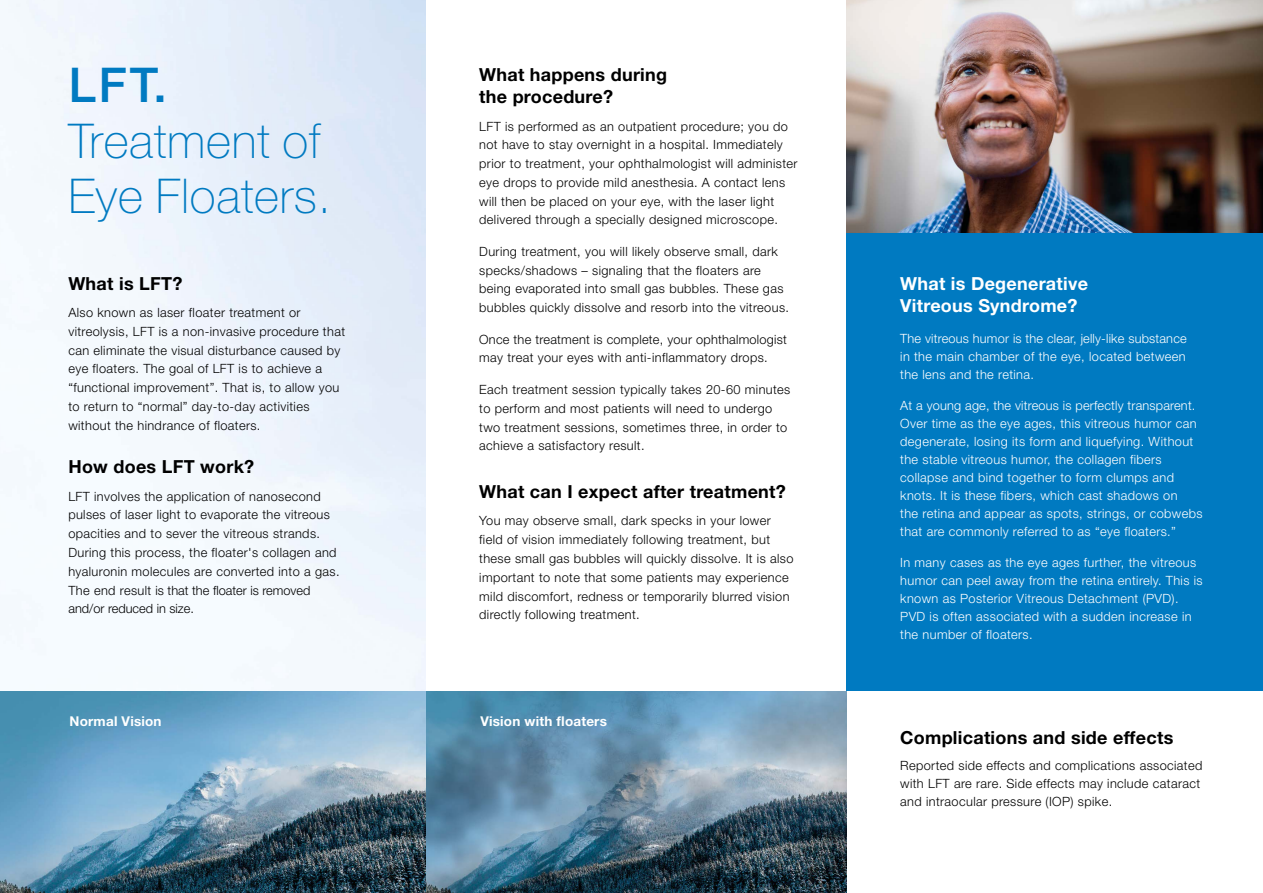
<style>
.page{position:relative;width:1263px;height:893px;background:#fff}
.page>*{position:absolute;margin:0;border:0;box-sizing:border-box;transform-origin:0 0}
.t1{font:100 48px/55.5px "Helvetica Neue LT Std";letter-spacing:.015em;color:#007ac1}
.t2{font:500 48px "Helvetica Neue LT Std";color:#007ac1}
.t3{font:700 18px/22.5px "Helvetica Neue LT Std";letter-spacing:.015em;color:#000}
.t4{font:700 18px/22.5px "Helvetica Neue LT Std";letter-spacing:.015em;color:#fff}
.t5{font:700 13.5px "Helvetica Neue LT Std";letter-spacing:.015em;color:#fff}
.t6{font:300 12.75px/18.8px "Helvetica Neue LT Std";letter-spacing:.03em;color:#000}
.t7{font:300 12.75px/18px "Helvetica Neue LT Std";letter-spacing:.03em;color:#fff}
</style>
<div class="page">
<img style="left:425px;top:691px;width:421px;height:202px">
<img style="left:0;top:0;width:425px;height:893px">
<img style="left:846px;top:0;width:417px;height:234px">
<div style="left:846px;top:234px;width:417px;height:457px;background:#007ac1"></div>
<h1 class="t2" style="left:68px;top:57px;width:100px">LFT.</h1>
<h1 class="t1" style="left:68px;top:113px;width:264px">Treatment of<br>Eye Floaters.</h1>
<h2 class="t3" style="left:68px;top:272px;width:115px">What is LFT?</h2>
<p class="t6" style="left:68px;top:303px;width:278px">Also known as laser floater treatment or vitreolysis, LFT is a non-invasive procedure that can eliminate the visual disturbance caused by eye floaters. The goal of LFT is to achieve a “functional improvement”. That is, to allow you to return to “normal” day-to-day activities without the hindrance of floaters.</p>
<h2 class="t3" style="left:68px;top:455px;width:187px">How does LFT work?</h2>
<p class="t6" style="left:68px;top:486px;width:273px">LFT involves the application of nanosecond pulses of laser light to evaporate the vitreous opacities and to sever the vitreous strands.<br>During this process, the floater's collagen and hyaluronin molecules are converted into a gas.<br>The end result is that the floater is removed and/or reduced in size.</p>
<p class="t5" style="left:70px;top:713px;width:94px">Normal Vision</p>
<h2 class="t3" style="left:479px;top:63px;width:189px">What happens during the procedure?</h2>
<p class="t6" style="left:479px;top:116px;width:320px">LFT is performed as an outpatient procedure; you do not have to stay overnight in a hospital. Immediately prior to treatment, your ophthalmologist will administer eye drops to provide mild anesthesia. A contact lens will then be placed on your eye, with the laser light delivered through a specially designed microscope.</p>
<p class="t6" style="left:479px;top:242px;width:311px">During treatment, you will likely observe small, dark specks/shadows – signaling that the floaters are being evaporated into small gas bubbles. These gas bubbles quickly dissolve and resorb into the vitreous.</p>
<p class="t6" style="left:479px;top:330px;width:309px">Once the treatment is complete, your ophthalmologist may treat your eyes with anti-inflammatory drops.</p>
<p class="t6" style="left:479px;top:380px;width:313px">Each treatment session typically takes 20-60 minutes to perform and most patients will need to undergo two treatment sessions, sometimes three, in order to achieve a satisfactory result.</p>
<h2 class="t3" style="left:479px;top:480px;width:308px">What can I expect after treatment?</h2>
<p class="t6" style="left:479px;top:511px;width:316px">You may observe small, dark specks in your lower field of vision immediately following treatment, but these small gas bubbles will quickly dissolve. It is also important to note that some patients may experience mild discomfort, redness or temporarily blurred vision directly following treatment.</p>
<p class="t5" style="left:480px;top:713px;width:128px">Vision with floaters</p>
<h2 class="t4" style="left:900px;top:272px;width:189px">What is Degenerative<br>Vitreous Syndrome?</h2>
<p class="t7" style="left:900px;top:329px;width:288px;text-align:justify">The vitreous humor is the clear, jelly-like substance in the main chamber of the eye, located between the lens and the retina.</p>
<p class="t7" style="left:900px;top:396px;width:304px">At a young age, the vitreous is perfectly transparent.<br>Over time as the eye ages, this vitreous humor can degenerate, losing its form and liquefying. Without the stable vitreous humor, the collagen fibers collapse and bind together to form clumps and knots. It is these fibers, which cast shadows on<br>the retina and appear as spots, strings, or cobwebs that are commonly referred to as “eye floaters.”</p>
<p class="t7" style="left:900px;top:553px;width:304px">In many cases as the eye ages further, the vitreous humor can peel away from the retina entirely. This is known as Posterior Vitreous Detachment (PVD).<br>PVD is often associated with a sudden increase in the number of floaters.</p>
<h2 class="t3" style="left:900px;top:726px;width:275px">Complications and side effects</h2>
<p class="t6" style="left:900px;top:756px;width:304px;line-height:18px">Reported side effects and complications associated with LFT are rare. Side effects may include cataract and intraocular pressure (IOP) spike.</p>
</div>
